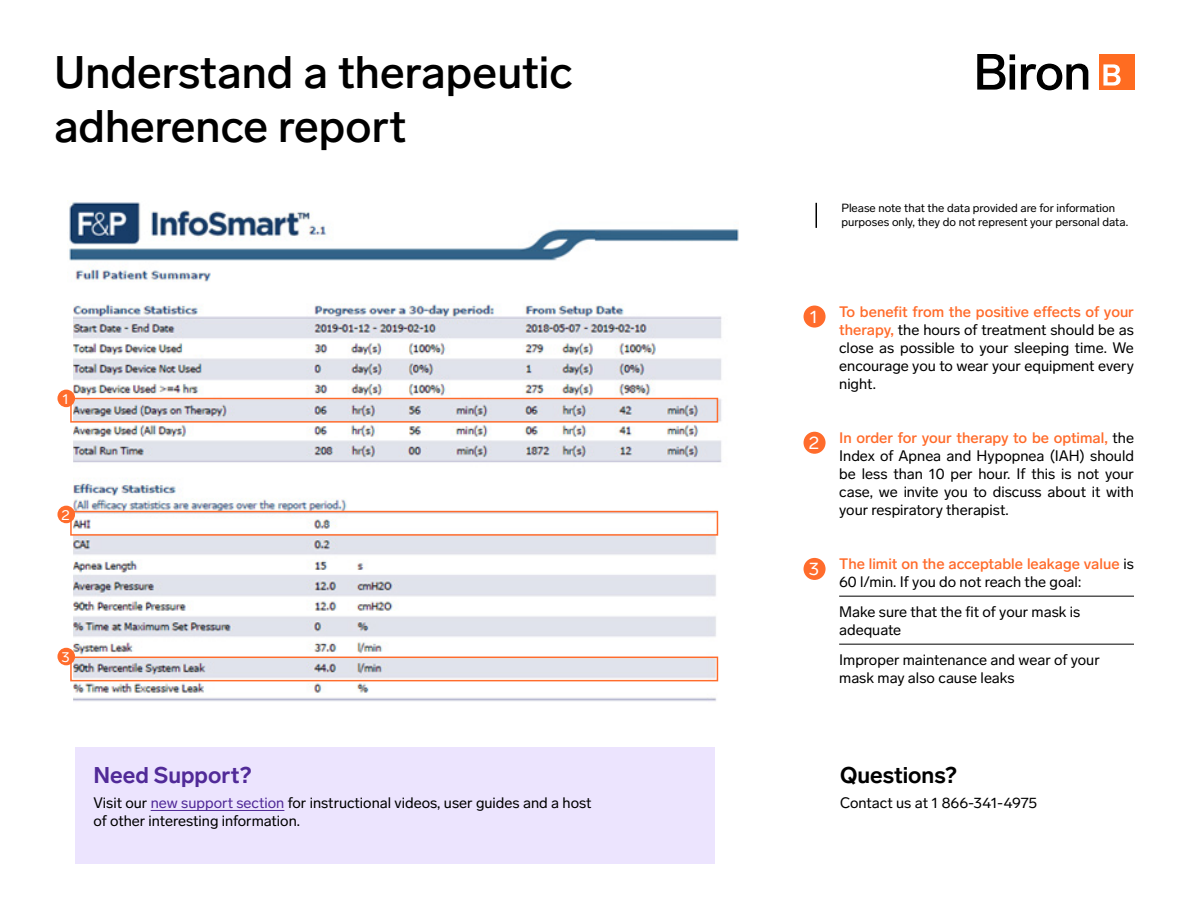
<style>
.page{position:relative;width:1188px;height:918px;background:#fff}
.page>*{position:absolute;margin:0;border:0;box-sizing:border-box;transform-origin:0 0}
.t1{font:500 45px/54px "Lab Grotesque";color:#000}
.t2{font:700 22.5px "Lab Grotesque";color:#512a98}
.t3{font:700 22.5px "Lab Grotesque";color:#000}
.t4{font:18px "Lab Grotesque";color:#fff}
.t5{font:15px/18px "Lab Grotesque";color:#000}
.t6{font:500 15px/18px "Lab Grotesque";color:#ff6c2c}
.t7{font:14.4px "Lab Grotesque";color:#fff}
.t8{font:11.7px/14.1px "Lab Grotesque";color:#000}
.s1{color:#512a98}
.s2{font-weight:500;color:#ff6c2c}
.s3{font-weight:400;color:#000}
</style>
<div class="page">
<img style="left:69px;top:202px;width:669px;height:80px">
<img style="left:73px;top:304px;width:649px;height:397px">
<div style="left:75px;top:748px;width:640px;height:116px;background:#ece4fe"></div>
<hr style="left:839px;top:596px;width:295px;height:1px;background:#000">
<hr style="left:839px;top:644px;width:295px;height:1px;background:#000">
<div style="left:618px;top:242px;width:78px;height:55px;background:#fff"></div>
<div style="left:70px;top:398px;width:648px;height:25px;border:2px solid #ff6c2c"></div>
<div style="left:70px;top:511px;width:648px;height:25px;border:2px solid #ff6c2c"></div>
<div style="left:70px;top:657px;width:648px;height:24px;border:2px solid #ff6c2c"></div>
<div style="left:57px;top:390px;width:18px;height:17px;background:#ff6c2c;border-radius:50%"></div>
<div style="left:57px;top:506px;width:18px;height:17px;background:#ff6c2c;border-radius:50%"></div>
<div style="left:57px;top:648px;width:18px;height:17px;background:#ff6c2c;border-radius:50%"></div>
<div style="left:804px;top:306px;width:22px;height:22px;background:#ff6c2c;border-radius:50%"></div>
<div style="left:804px;top:432px;width:22px;height:22px;background:#ff6c2c;border-radius:50%"></div>
<div style="left:804px;top:558px;width:22px;height:22px;background:#ff6c2c;border-radius:50%"></div>
<svg style="left:816px;top:203px;width:1px;height:25px"></svg>
<svg style="left:977px;top:54px;width:38px;height:36px"></svg>
<svg style="left:1021px;top:64px;width:67px;height:26px"></svg>
<div style="left:1099px;top:54px;width:36px;height:36px;background:#ff6c21"></div>
<svg style="left:1103px;top:64px;width:18px;height:22px"></svg>
<hr style="left:151px;top:810px;width:133px;height:1px;background:#512a98">
<h1 class="t1" style="left:54px;top:45px;width:520px">Understand a therapeutic adherence report</h1>
<p class="t7" style="left:62px;top:390px;width:8px">1</p>
<p class="t7" style="left:62px;top:506px;width:10px">2</p>
<p class="t7" style="left:62px;top:648px;width:10px">3</p>
<h2 class="t2" style="left:93px;top:761px;width:159px">Need Support?</h2>
<p class="t5" style="left:93px;top:794px;width:500px">Visit our <span class="s1">new support section</span> for instructional videos, user guides and a host of other interesting information.</p>
<p class="t8" style="left:841px;top:201px;width:288px">Please note that the data provided are for information purposes only, they do not represent your personal data.</p>
<p class="t4" style="left:810px;top:306px;width:10px">1</p>
<p class="t5" style="left:839px;top:303px;width:297px;text-align:justify"><span class="s2">To benefit from the positive effects of your therapy,</span> the hours of treatment should be as close as possible to your sleeping time. We encourage you to wear your equipment every night.</p>
<p class="t4" style="left:809px;top:432px;width:12px">2</p>
<p class="t5" style="left:839px;top:429px;width:296px;text-align:justify"><span class="s2">In order for your therapy to be optimal,</span> the Index of Apnea and Hypopnea (IAH) should be less than 10 per hour. If this is not your case, we invite you to discuss about it with your respiratory therapist.</p>
<p class="t4" style="left:809px;top:558px;width:12px">3</p>
<p class="t6" style="left:839px;top:555px;width:296px">The limit on the acceptable leakage value <span class="s3">is<br>60 l/min. If you do not reach the goal:</span></p>
<p class="t5" style="left:839px;top:603px;width:243px">Make sure that the fit of your mask is adequate</p>
<p class="t5" style="left:839px;top:651px;width:262px">Improper maintenance and wear of your mask may also cause leaks</p>
<h2 class="t3" style="left:840px;top:761px;width:118px">Questions?</h2>
<p class="t5" style="left:840px;top:794px;width:199px">Contact us at 1 866-341-4975</p>
</div>
